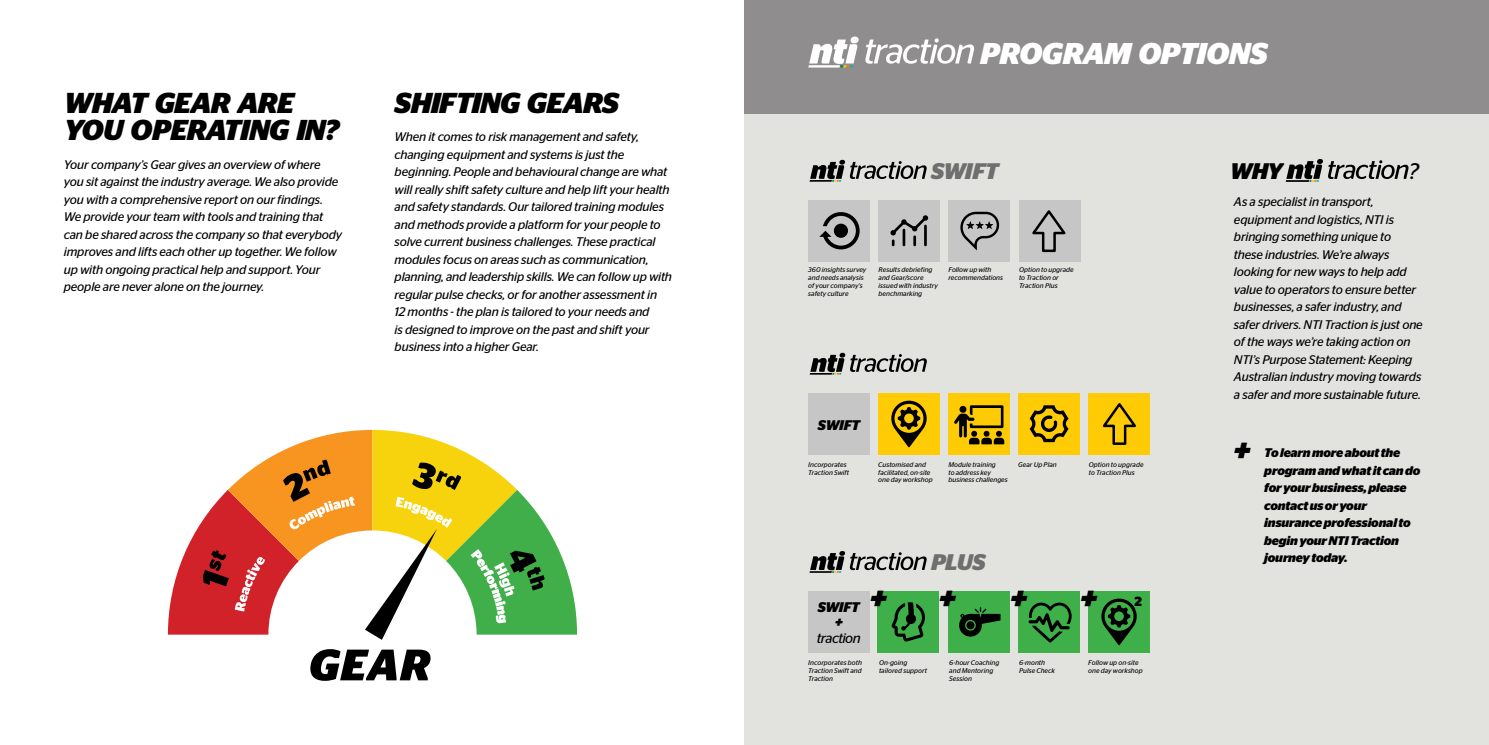
<style>
.page{position:relative;width:1489px;height:745px;background:#fff}
.page>*{position:absolute;margin:0;border:0;box-sizing:border-box;transform-origin:0 0}
.t1{font:italic 700 30.62px "Stag Sans";color:#000}
.t2{font:italic 700 30px "Stag Sans";letter-spacing:-.015em;color:#fff}
.t3{font:italic 700 28.75px/27.5px "Stag Sans";letter-spacing:-.025em;color:#000}
.t4{font:italic 700 22.5px "Stag Sans";letter-spacing:-.025em;color:#706f6f}
.t5{font:italic 700 22.5px "Stag Sans";color:#000}
.t6{font:italic 22.5px "Stag Sans";color:#000}
.t7{font:italic 700 14px/15.5px "Stag Sans";letter-spacing:-.025em;color:#000;text-align:center}
.t8{font:italic 14px "Stag Sans";letter-spacing:-.045em;color:#000}
.t9{font:700 13.25px "Stag Sans";color:#000}
.t10{font:italic 12.5px/17.5px "Stag Sans";letter-spacing:-.015em;color:#000}
.t11{font:italic 700 12.5px/17.5px "Stag Sans";letter-spacing:-.015em;color:#000}
.t12{font:italic 6.88px/7.8px "Stag Sans";letter-spacing:.005em;color:#000}
</style>
<div class="page">
<svg style="left:310px;top:649px;width:120px;height:31px"></svg>
<svg style="left:168px;top:429px;width:409px;height:210px"></svg>
<div style="left:744px;top:105px;width:744px;height:639px;background:#e2e3df"></div>
<div style="left:744px;top:0;width:744px;height:113px;background:#8f8d8e"></div>
<svg style="left:808px;top:37px;width:50px;height:30px"></svg>
<svg style="left:865px;top:38px;width:109px;height:26px"></svg>
<svg style="left:1285px;top:159px;width:123px;height:23px"></svg>
<svg style="left:809px;top:551px;width:117px;height:21px"></svg>
<div style="left:877px;top:591px;width:61px;height:61px;background:#3faf49"></div>
<div style="left:808px;top:591px;width:61px;height:61px;background:#c7c6c6"></div>
<div style="left:948px;top:591px;width:61px;height:61px;background:#3faf49"></div>
<div style="left:1018px;top:591px;width:61px;height:61px;background:#3faf49"></div>
<div style="left:1088px;top:591px;width:61px;height:61px;background:#3faf49"></div>
<svg style="left:1101px;top:598px;width:36px;height:47px"></svg>
<svg style="left:959px;top:607px;width:41px;height:29px"></svg>
<svg style="left:891px;top:602px;width:34px;height:39px"></svg>
<svg style="left:1028px;top:602px;width:43px;height:40px"></svg>
<svg style="left:810px;top:352px;width:116px;height:22px"></svg>
<div style="left:878px;top:393px;width:61px;height:61px;background:#ffcb05"></div>
<div style="left:808px;top:393px;width:61px;height:61px;background:#c7c6c6"></div>
<div style="left:948px;top:393px;width:61px;height:61px;background:#ffcb05"></div>
<div style="left:1088px;top:393px;width:61px;height:61px;background:#ffcb05"></div>
<div style="left:1018px;top:393px;width:61px;height:61px;background:#ffcb05"></div>
<svg style="left:891px;top:400px;width:36px;height:47px"></svg>
<svg style="left:954px;top:405px;width:50px;height:39px"></svg>
<svg style="left:1029px;top:405px;width:39px;height:37px"></svg>
<svg style="left:1103px;top:403px;width:33px;height:42px"></svg>
<svg style="left:809px;top:160px;width:117px;height:21px"></svg>
<div style="left:808px;top:200px;width:61px;height:61px;background:#c7c6c6"></div>
<div style="left:878px;top:200px;width:61px;height:61px;background:#c7c6c6"></div>
<div style="left:948px;top:200px;width:61px;height:61px;background:#c7c6c6"></div>
<div style="left:1019px;top:200px;width:61px;height:61px;background:#c7c6c6"></div>
<svg style="left:819px;top:212px;width:40px;height:37px"></svg>
<div style="left:833px;top:223px;width:15px;height:15px;background:#000;border-radius:50%"></div>
<svg style="left:890px;top:215px;width:38px;height:31px"></svg>
<svg style="left:960px;top:212px;width:39px;height:38px"></svg>
<svg style="left:1032px;top:210px;width:34px;height:43px"></svg>
<h3 class="t3" style="left:64px;top:89px;width:276px">WHAT GEAR ARE<br>YOU OPERATING IN?</h3>
<p class="t10" style="left:64px;top:155px;width:280px">Your company’s Gear gives an overview of where you sit against the industry average. We also provide you with a comprehensive report on our findings.<br>We provide your team with tools and training that can be shared across the company so that everybody improves and lifts each other up together. We follow up with ongoing practical help and support. Your people are never alone on the journey.</p>
<h3 class="t3" style="left:394px;top:89px;width:226px">SHIFTING GEARS</h3>
<p class="t10" style="left:394px;top:128px;width:279px">When it comes to risk management and safety, changing equipment and systems is just the beginning. People and behavioural change are what will really shift safety culture and help lift your health and safety standards. Our tailored training modules and methods provide a platform for your people to solve current business challenges. These practical modules focus on areas such as communication, planning, and leadership skills. We can follow up with regular pulse checks, or for another assessment in<br>12 months - the plan is tailored to your needs and<br>is designed to improve on the past and shift your business into a higher Gear.</p>
<h2 class="t2" style="left:980px;top:36px;width:289px">PROGRAM OPTIONS</h2>
<h3 class="t4" style="left:931px;top:158px;width:69px">SWIFT</h3>
<p class="t12" style="left:808px;top:266px;width:60px">360 insights survey and needs analysis of your company’s safety culture</p>
<p class="t12" style="left:948px;top:266px;width:56px">Follow up with recommendations</p>
<p class="t12" style="left:878px;top:266px;width:61px">Results debriefing and Gear/score issued with industry benchmarking</p>
<p class="t12" style="left:1019px;top:266px;width:56px">Option to upgrade to Traction or<br>Traction Plus</p>
<p class="t7" style="left:818px;top:416px;width:44px">SWIFT</p>
<p class="t12" style="left:808px;top:460px;width:42px">Incorporates<br>Traction Swift</p>
<p class="t12" style="left:878px;top:460px;width:56px">Customised and facilitated, on-site one day workshop</p>
<p class="t12" style="left:948px;top:460px;width:49px">Module training</p>
<p class="t12" style="left:1018px;top:460px;width:40px">Gear Up Plan</p>
<p class="t12" style="left:948px;top:468px;width:61px">to address key business challenges</p>
<h3 class="t4" style="left:931px;top:548px;width:56px">PLUS</h3>
<p class="t12" style="left:1088px;top:460px;width:56px">Option to upgrade to Traction Plus</p>
<p class="t7" style="left:817px;top:599px;width:44px">SWIFT +</p>
<p class="t8" style="left:816px;top:629px;width:45px">traction</p>
<p class="t12" style="left:808px;top:658px;width:55px;text-align:justify">Incorporates both Traction Swift and Traction</p>
<h1 class="t1" style="left:870px;top:580px;width:18px">+</h1>
<h1 class="t1" style="left:939px;top:580px;width:18px">+</h1>
<h1 class="t1" style="left:1010px;top:580px;width:18px">+</h1>
<h1 class="t1" style="left:1080px;top:580px;width:18px">+</h1>
<p class="t9" style="left:1134px;top:593px;width:9px">2</p>
<p class="t12" style="left:949px;top:658px;width:52px">6-hour Coaching and Mentoring<br>Session</p>
<p class="t12" style="left:879px;top:658px;width:50px">On-going tailored support</p>
<p class="t12" style="left:1019px;top:658px;width:37px">6-month<br>Pulse Check</p>
<p class="t12" style="left:1088px;top:658px;width:56px">Follow up on-site one day workshop</p>
<h3 class="t5" style="left:1230px;top:158px;width:54px">WHY</h3>
<h3 class="t6" style="left:1408px;top:158px;width:12px">?</h3>
<p class="t10" style="left:1233px;top:193px;width:190px">As a specialist in transport, equipment and logistics, NTI is bringing something unique to these industries. We’re always looking for new ways to help add value to operators to ensure better businesses, a safer industry, and safer drivers. NTI Traction is just one of the ways we’re taking action on NTI’s Purpose Statement: Keeping Australian industry moving towards a safer and more sustainable future.</p>
<h1 class="t1" style="left:1233px;top:432px;width:18px">+</h1>
<p class="t11" style="left:1264px;top:443px;width:158px">To learn more about the program and what it can do for your business, please contact us or your insurance professional to begin your NTI Traction journey today.</p>
</div>
